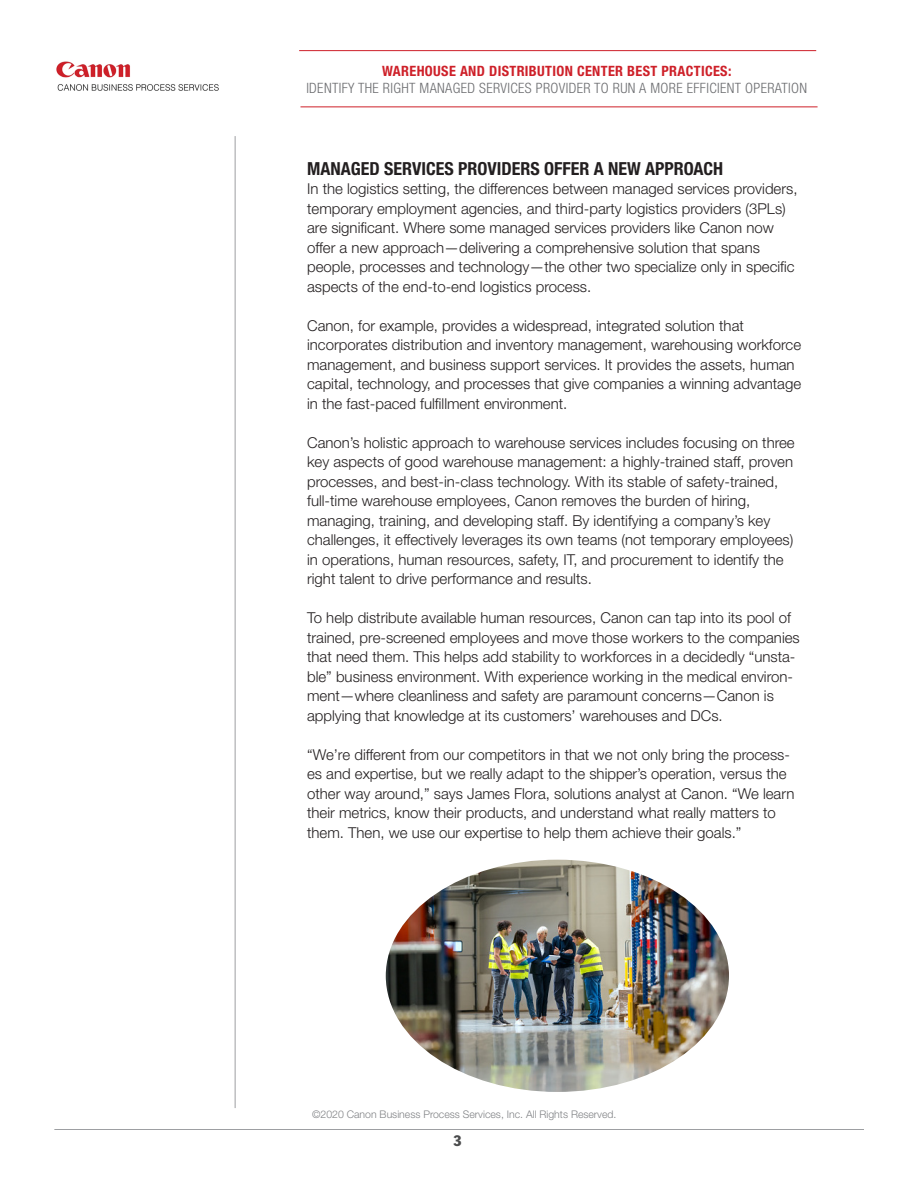
<style>
.page{position:relative;width:918px;height:1188px;background:#fff}
.page>*{position:absolute;margin:0;border:0;box-sizing:border-box;transform-origin:0 0}
.t1{font:700 condensed 18px "Helvetica Neue LT Std";color:#231f20}
.t2{font:300 15px/19.5px "Helvetica Neue LT Std";color:#231f20}
.t3{font:condensed 15px "Franklin Gothic BT";color:#4b4c4d}
.t4{font:300 condensed 14.25px "Helvetica Neue LT Std";letter-spacing:.025em;color:#6c6d70}
.t5{font:700 condensed 14.25px "Helvetica Neue LT Std";letter-spacing:.025em;color:#ce2029}
.t6{font:300 10.5px "Helvetica Neue LT Std";color:#808285}
</style>
<div class="page">
<hr style="left:235px;top:136px;width:1px;height:972px;background:#9d9fa2">
<img style="left:56px;top:61px;width:163px;height:30px">
<hr style="left:54px;top:1129px;width:810px;height:1px;background:#9d9fa2">
<img style="left:386px;top:860px;width:343px;height:232px">
<hr style="left:301px;top:106px;width:517px;height:1px;background:#ce2029">
<hr style="left:299px;top:50px;width:517px;height:1px;background:#ce2029">
<p class="t5" style="left:382px;top:62px;width:351px">WAREHOUSE AND DISTRIBUTION CENTER BEST PRACTICES:</p>
<p class="t4" style="left:306px;top:80px;width:502px">IDENTIFY THE RIGHT MANAGED SERVICES PROVIDER TO RUN A MORE EFFICIENT OPERATION</p>
<p class="t1" style="left:307px;top:157px;width:417px">MANAGED SERVICES PROVIDERS OFFER A NEW APPROACH</p>
<p class="t2" style="left:307px;top:179px;width:492px">In the logistics setting, the differences between managed services providers, temporary employment agencies, and third-party logistics providers (3PLs) are significant. Where some managed services providers like Canon now offer a new approach—delivering a comprehensive solution that spans people, processes and technology—the other two specialize only in specific aspects of the end-to-end logistics process.</p>
<p class="t2" style="left:307px;top:315px;width:496px">Canon, for example, provides a widespread, integrated solution that incorporates distribution and inventory management, warehousing workforce management, and business support services. It provides the assets, human capital, technology, and processes that give companies a winning advantage in the fast-paced fulfillment environment.</p>
<p class="t2" style="left:307px;top:432px;width:489px">Canon’s holistic approach to warehouse services includes focusing on three key aspects of good warehouse management: a highly-trained staff, proven processes, and best-in-class technology. With its stable of safety-trained, full-time warehouse employees, Canon removes the burden of hiring, managing, training, and developing staff. By identifying a company’s key challenges, it effectively leverages its own teams (not temporary employees) in operations, human resources, safety, IT, and procurement to identify the right talent to drive performance and results.</p>
<p class="t2" style="left:307px;top:608px;width:494px">To help distribute available human resources, Canon can tap into its pool of trained, pre-screened employees and move those workers to the companies that need them. This helps add stability to workforces in a decidedly “unsta&shy;ble” business environment. With experience working in the medical environ&shy;ment—where cleanliness and safety are paramount concerns—Canon is applying that knowledge at its customers’ warehouses and DCs.</p>
<p class="t2" style="left:307px;top:744px;width:489px">“We’re different from our competitors in that we not only bring the process&shy;es and expertise, but we really adapt to the shipper’s operation, versus the other way around,” says James Flora, solutions analyst at Canon. “We learn their metrics, know their products, and understand what really matters to them. Then, we use our expertise to help them achieve their goals.”</p>
<p class="t6" style="left:312px;top:1108px;width:306px">©2020 Canon Business Process Services, Inc. All Rights Reserved.</p>
<p class="t3" style="left:454px;top:1131px;width:10px">3</p>
</div>
